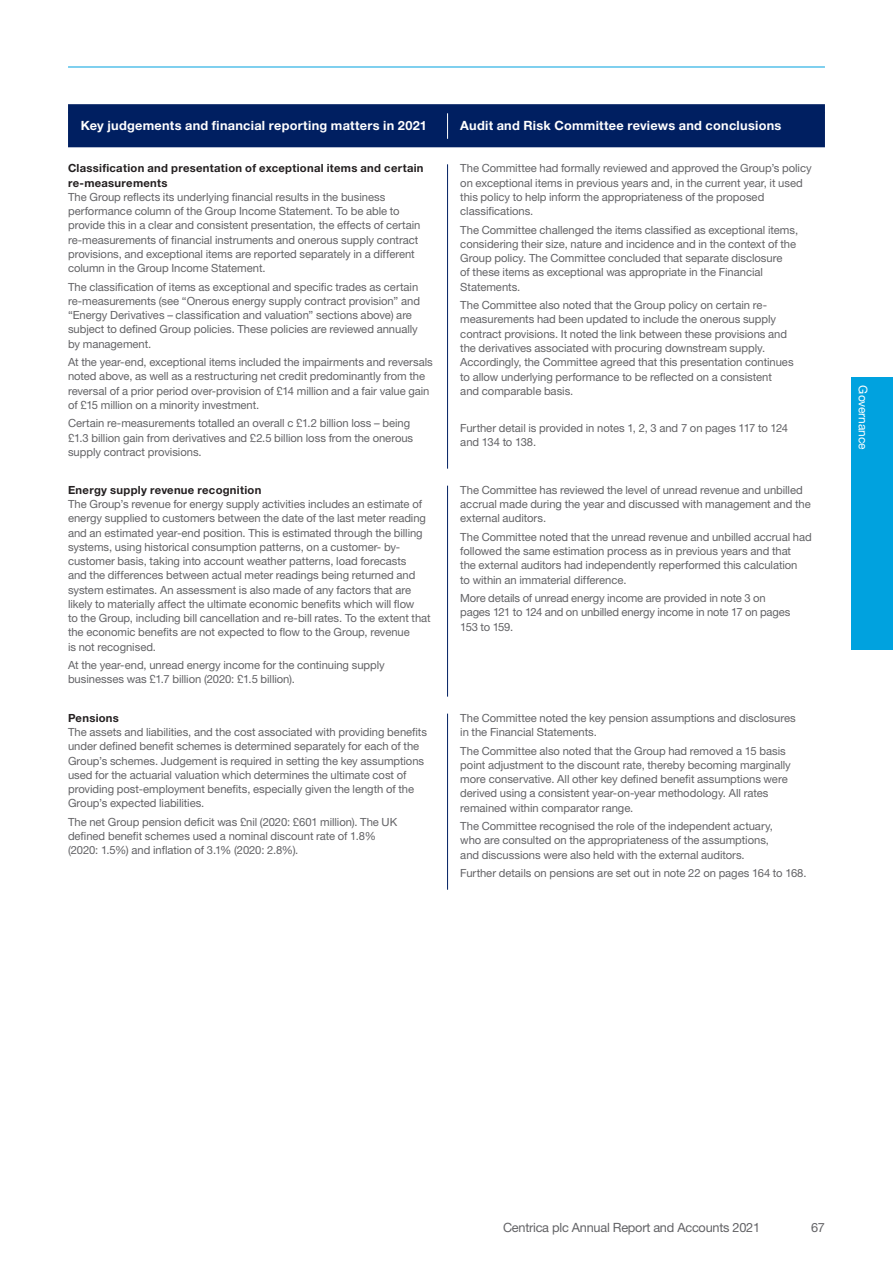
<style>
.page{position:relative;width:893px;height:1263px;background:#fff}
.page>*{position:absolute;margin:0;border:0;box-sizing:border-box;transform-origin:0 0}
.Remuneration_Policy{font:700 12.75px "Helvetica Neue LT Std";letter-spacing:.02em;color:#fff}
.t1{font:12.75px "Helvetica Neue LT Std";letter-spacing:-.02em;color:#636366}
.t2{font:12px "Helvetica Neue LT Std";letter-spacing:-.005em;color:#fff}
.Table___Body{font:11.25px/14.2px "Helvetica Neue LT Std";letter-spacing:-.005em;color:#636366}
.Table___Heading_1{font:700 11.25px/14.2px "Helvetica Neue LT Std";letter-spacing:.025em;color:#231f20}
</style>
<div class="page">
<div style="left:68px;top:104px;width:757px;height:43px;background:#001f61"></div>
<hr style="left:447px;top:164px;width:1px;height:305px;background:#001f61">
<hr style="left:447px;top:486px;width:1px;height:211px;background:#001f61">
<hr style="left:447px;top:714px;width:1px;height:176px;background:#001f61">
<hr style="left:68px;top:112px;width:380px;height:1px;background:#001f61">
<hr style="left:448px;top:112px;width:377px;height:1px;background:#001f61">
<hr style="left:68px;top:67px;width:757px;height:1px;background:#00a2df">
<div style="left:851px;top:377px;width:42px;height:273px;background:#00a2df"></div>
<p class="Remuneration_Policy" style="left:81px;top:118px;width:348px">Key judgements and financial reporting matters in 2021</p>
<p class="Remuneration_Policy" style="left:460px;top:118px;width:323px">Audit and Risk Committee reviews and conclusions</p>
<p class="Table___Heading_1" style="left:68px;top:161px;width:357px">Classification and presentation of exceptional items and certain re-measurements</p>
<p class="Table___Body" style="left:68px;top:190px;width:354px">The Group reflects its underlying financial results in the business performance column of the Group Income Statement. To be able to provide this in a clear and consistent presentation, the effects of certain re-measurements of financial instruments and onerous supply contract provisions, and exceptional items are reported separately in a different column in the Group Income Statement.</p>
<p class="Table___Body" style="left:68px;top:279px;width:353px">The classification of items as exceptional and specific trades as certain re-measurements (see “Onerous energy supply contract provision” and “Energy Derivatives – classification and valuation” sections above) are subject to defined Group policies. These policies are reviewed annually by management.</p>
<p class="Table___Body" style="left:68px;top:355px;width:366px">At the year-end, exceptional items included the impairments and reversals noted above, as well as a restructuring net credit predominantly from the reversal of a prior period over-provision of £14 million and a fair value gain of £15 million on a minority investment.</p>
<p class="Table___Body" style="left:68px;top:416px;width:347px">Certain re-measurements totalled an overall c £1.2 billion loss – being £1.3 billion gain from derivatives and £2.5 billion loss from the onerous supply contract provisions.</p>
<p class="Table___Body" style="left:460px;top:161px;width:353px">The Committee had formally reviewed and approved the Group’s policy on exceptional items in previous years and, in the current year, it used this policy to help inform the appropriateness of the proposed classifications.</p>
<p class="Table___Body" style="left:460px;top:222px;width:339px">The Committee challenged the items classified as exceptional items, considering their size, nature and incidence and in the context of the Group policy. The Committee concluded that separate disclosure<br>of these items as exceptional was appropriate in the Financial Statements.</p>
<p class="Table___Body" style="left:460px;top:298px;width:335px">The Committee also noted that the Group policy on certain re&shy;measurements had been updated to include the onerous supply contract provisions. It noted the link between these provisions and the derivatives associated with procuring downstream supply.<br>Accordingly, the Committee agreed that this presentation continues to allow underlying performance to be reflected on a consistent<br>and comparable basis.</p>
<p class="Table___Body" style="left:460px;top:420px;width:329px">Further detail is provided in notes 1, 2, 3 and 7 on pages 117 to 124 and 134 to 138.</p>
<p class="Table___Heading_1" style="left:68px;top:482px;width:195px">Energy supply revenue recognition</p>
<p class="Table___Body" style="left:68px;top:497px;width:364px">The Group’s revenue for energy supply activities includes an estimate of energy supplied to customers between the date of the last meter reading and an estimated year-end position. This is estimated through the billing systems, using historical consumption patterns, on a customer- by&shy;customer basis, taking into account weather patterns, load forecasts<br>and the differences between actual meter readings being returned and system estimates. An assessment is also made of any factors that are likely to materially affect the ultimate economic benefits which will flow<br>to the Group, including bill cancellation and re-bill rates. To the extent that the economic benefits are not expected to flow to the Group, revenue<br>is not recognised.</p>
<p class="Table___Body" style="left:68px;top:658px;width:318px">At the year-end, unread energy income for the continuing supply businesses was £1.7 billion (2020: £1.5 billion).</p>
<p class="Table___Heading_1" style="left:68px;top:710px;width:52px">Pensions</p>
<p class="Table___Body" style="left:68px;top:725px;width:361px">The assets and liabilities, and the cost associated with providing benefits under defined benefit schemes is determined separately for each of the Group’s schemes. Judgement is required in setting the key assumptions used for the actuarial valuation which determines the ultimate cost of providing post-employment benefits, especially given the length of the Group’s expected liabilities.</p>
<p class="Table___Body" style="left:68px;top:815px;width:331px">The net Group pension deficit was £nil (2020: £601 million). The UK defined benefit schemes used a nominal discount rate of 1.8% (2020: 1.5%) and inflation of 3.1% (2020: 2.8%).</p>
<p class="Table___Body" style="left:460px;top:483px;width:352px">The Committee has reviewed the level of unread revenue and unbilled accrual made during the year and discussed with management and the external auditors.</p>
<p class="Table___Body" style="left:460px;top:530px;width:353px">The Committee noted that the unread revenue and unbilled accrual had followed the same estimation process as in previous years and that<br>the external auditors had independently reperformed this calculation<br>to within an immaterial difference.</p>
<p class="Table___Body" style="left:460px;top:591px;width:331px">More details of unread energy income are provided in note 3 on pages 121 to 124 and on unbilled energy income in note 17 on pages<br>153 to 159.</p>
<p class="Table___Body" style="left:460px;top:711px;width:337px">The Committee noted the key pension assumptions and disclosures in the Financial Statements.</p>
<p class="Table___Body" style="left:460px;top:743px;width:332px">The Committee also noted that the Group had removed a 15 basis point adjustment to the discount rate, thereby becoming marginally more conservative. All other key defined benefit assumptions were derived using a consistent year-on-year methodology. All rates remained within comparator range.</p>
<p class="Table___Body" style="left:460px;top:819px;width:314px">The Committee recognised the role of the independent actuary, who are consulted on the appropriateness of the assumptions, and discussions were also held with the external auditors.</p>
<p class="Table___Body" style="left:460px;top:866px;width:348px">Further details on pensions are set out in note 22 on pages 164 to 168.</p>
<p class="t2" style="left:870px;top:385px;width:66px;rotate:90deg">Governance</p>
<p class="t1" style="left:503px;top:1219px;width:259px">Centrica plc Annual Report and Accounts 2021</p>
<p class="t1" style="left:811px;top:1219px;width:15px">67</p>
</div>
